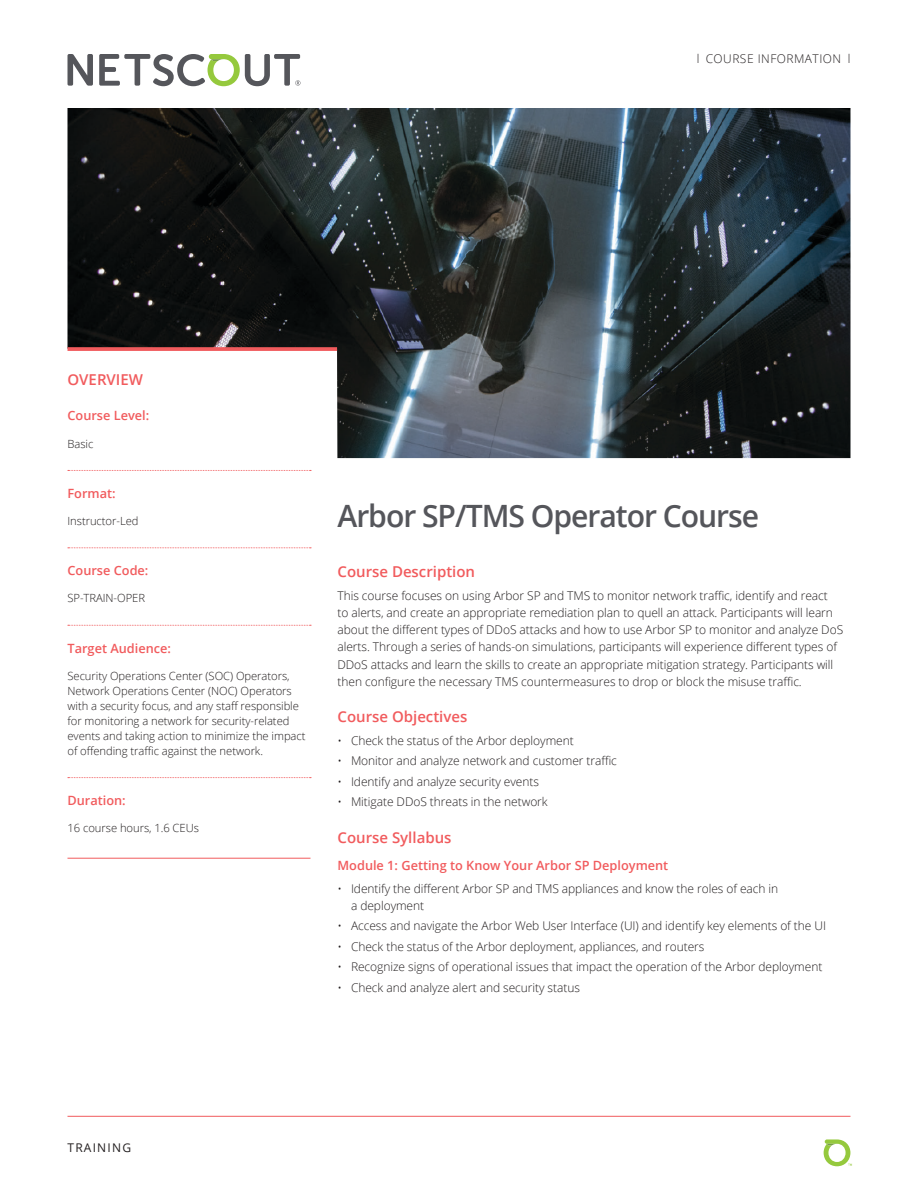
<style>
.page{position:relative;width:918px;height:1188px;background:#fff}
.page>*{position:absolute;margin:0;border:0;box-sizing:border-box;transform-origin:0 0}
.Document_Title{font:600 30.75px "Open Sans";letter-spacing:-.035em;color:#55565b}
.Level_1_-_Heading{font:600 15px "Open Sans";color:#f15b5d}
.Level_1_-_Section_He{font:600 15px "Open Sans";color:#f15b5d}
.Level_2_-_Heading{font:600 12.75px "Open Sans";color:#f15b5d}
.Body{font:300 12px/17.2px "Open Sans";letter-spacing:-.005em;color:#231f20}
.Body-2{font:300 12px "Open Sans";letter-spacing:.04em;color:#231f20}
.t1{font:12px "Open Sans";letter-spacing:.1em;color:#231f20}
.Column_-_Body{font:300 11.25px/15px "Open Sans";letter-spacing:-.005em;color:#231f20}
</style>
<div class="page">
<svg style="left:68px;top:54px;width:25px;height:32px"></svg>
<svg style="left:99px;top:54px;width:201px;height:32px"></svg>
<svg style="left:824px;top:1139px;width:28px;height:27px"></svg>
<hr style="left:68px;top:1116px;width:782px;height:1px;background:#f15b5d">
<img style="left:68px;top:108px;width:782px;height:350px">
<svg style="left:68px;top:347px;width:269px;height:4px"></svg>
<svg style="left:68px;top:470px;width:243px;height:1px"></svg>
<svg style="left:68px;top:547px;width:243px;height:1px"></svg>
<svg style="left:68px;top:625px;width:243px;height:1px"></svg>
<svg style="left:68px;top:777px;width:243px;height:1px"></svg>
<hr style="left:68px;top:858px;width:242px;height:1px;background:#f15b5d">
<p class="Body-2" style="left:697px;top:51px;width:155px">l COURSE INFORMATION l</p>
<p class="Level_1_-_Section_He" style="left:68px;top:369px;width:77px">OVERVIEW</p>
<p class="Level_2_-_Heading" style="left:68px;top:407px;width:83px">Course Level:</p>
<p class="Column_-_Body" style="left:68px;top:436px;width:27px">Basic</p>
<p class="Level_2_-_Heading" style="left:68px;top:484px;width:50px">Format:</p>
<p class="Column_-_Body" style="left:68px;top:513px;width:73px">Instructor-Led</p>
<p class="Level_2_-_Heading" style="left:68px;top:562px;width:83px">Course Code:</p>
<p class="Column_-_Body" style="left:68px;top:590px;width:79px">SP-TRAIN-OPER</p>
<p class="Level_2_-_Heading" style="left:68px;top:639px;width:105px">Target Audience:</p>
<p class="Column_-_Body" style="left:68px;top:668px;width:240px">Security Operations Center (SOC) Operators, Network Operations Center (NOC) Operators with a security focus, and any staff responsible for monitoring a network for security-related events and taking action to minimize the impact of offending traffic against the network.</p>
<p class="Level_2_-_Heading" style="left:68px;top:792px;width:60px">Duration:</p>
<p class="Column_-_Body" style="left:68px;top:820px;width:133px">16 course hours, 1.6 CEUs</p>
<p class="Document_Title" style="left:338px;top:495px;width:423px">Arbor SP/TMS Operator Course</p>
<p class="Level_1_-_Heading" style="left:338px;top:561px;width:139px">Course Description</p>
<p class="Body" style="left:338px;top:586px;width:507px">This course focuses on using Arbor SP and TMS to monitor network traffic, identify and react<br>to alerts, and create an appropriate remediation plan to quell an attack. Participants will learn about the different types of DDoS attacks and how to use Arbor SP to monitor and analyze DoS alerts. Through a series of hands-on simulations, participants will experience different types of DDoS attacks and learn the skills to create an appropriate mitigation strategy. Participants will then configure the necessary TMS countermeasures to drop or block the misuse traffic.</p>
<p class="Level_1_-_Heading" style="left:338px;top:706px;width:131px">Course Objectives</p>
<p class="Body" style="left:338px;top:732px;width:238px">• Check the status of the Arbor deployment</p>
<p class="Body" style="left:338px;top:752px;width:281px">• Monitor and analyze network and customer traffic</p>
<p class="Body" style="left:338px;top:773px;width:203px">• Identify and analyze security events</p>
<p class="Body" style="left:338px;top:793px;width:212px">• Mitigate DDoS threats in the network</p>
<p class="Level_1_-_Heading" style="left:338px;top:827px;width:116px">Course Syllabus</p>
<p class="Level_2_-_Heading" style="left:338px;top:857px;width:332px">Module 1: Getting to Know Your Arbor SP Deployment</p>
<p class="Body" style="left:351px;top:879px;width:429px;text-indent:-14px">• Identify the different Arbor SP and TMS appliances and know the roles of each in a deployment</p>
<p class="Body" style="left:338px;top:917px;width:490px">• Access and navigate the Arbor Web User Interface (UI) and identify key elements of the UI</p>
<p class="Body" style="left:338px;top:937px;width:368px">• Check the status of the Arbor deployment, appliances, and routers</p>
<p class="Body" style="left:338px;top:958px;width:486px">• Recognize signs of operational issues that impact the operation of the Arbor deployment</p>
<p class="Body" style="left:338px;top:978px;width:244px">• Check and analyze alert and security status</p>
<p class="t1" style="left:68px;top:1139px;width:65px">TRAINING</p>
</div>
